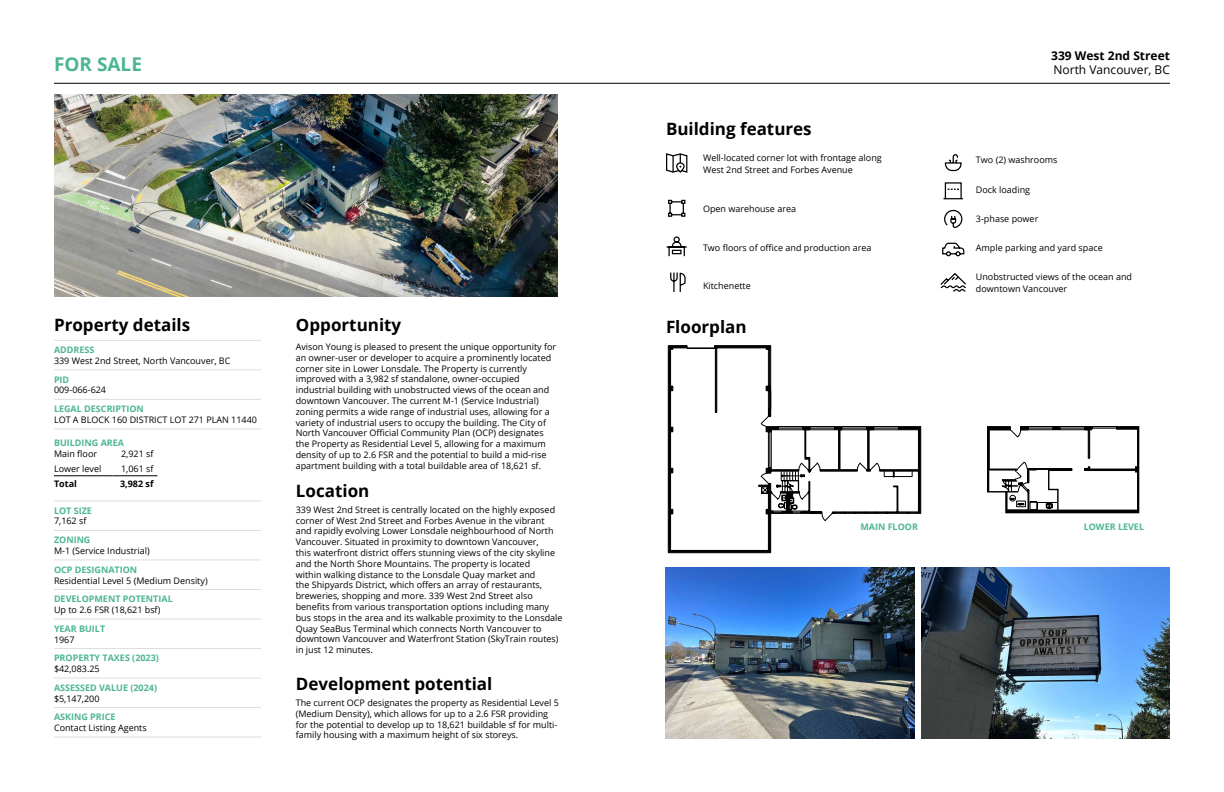
<style>
.page{position:relative;width:1224px;height:792px;background:#fff}
.page>*{position:absolute;margin:0;border:0;box-sizing:border-box;transform-origin:0 0}
.t1{font:700 19px "Open Sans";color:#4db595}
.t2{font:700 17px "Open Sans";color:#000}
.t3{font:12px "Open Sans";color:#000}
.t4{font:700 12px "Open Sans";color:#000}
.t5{font:9px/10.8px "Open Sans";color:#000}
.t6{font:700 9px "Open Sans";color:#4db595}
.t7{font:700 9px "Open Sans";color:#000}
</style>
<div class="page">
<hr style="left:54px;top:83px;width:1116px;height:1px;background:#000">
<hr style="left:54px;top:340px;width:207px;height:1px;background:#dcddde">
<hr style="left:54px;top:370px;width:207px;height:1px;background:#dcddde">
<hr style="left:54px;top:399px;width:207px;height:1px;background:#dcddde">
<hr style="left:54px;top:429px;width:207px;height:1px;background:#dcddde">
<hr style="left:54px;top:501px;width:207px;height:1px;background:#dcddde">
<hr style="left:54px;top:530px;width:207px;height:1px;background:#dcddde">
<hr style="left:54px;top:560px;width:207px;height:1px;background:#dcddde">
<hr style="left:54px;top:589px;width:207px;height:1px;background:#dcddde">
<hr style="left:54px;top:619px;width:207px;height:1px;background:#dcddde">
<hr style="left:54px;top:648px;width:207px;height:1px;background:#dcddde">
<hr style="left:54px;top:678px;width:207px;height:1px;background:#dcddde">
<hr style="left:54px;top:707px;width:207px;height:1px;background:#dcddde">
<hr style="left:54px;top:737px;width:207px;height:1px;background:#dcddde">
<hr style="left:54px;top:476px;width:58px;height:1px;background:#000">
<hr style="left:112px;top:476px;width:46px;height:1px;background:#000">
<img style="left:54px;top:94px;width:504px;height:203px">
<svg style="left:666px;top:153px;width:22px;height:20px"></svg>
<svg style="left:668px;top:200px;width:17px;height:17px"></svg>
<svg style="left:666px;top:236px;width:21px;height:21px"></svg>
<svg style="left:670px;top:272px;width:16px;height:20px"></svg>
<svg style="left:944px;top:154px;width:18px;height:18px"></svg>
<svg style="left:943px;top:182px;width:20px;height:18px"></svg>
<svg style="left:944px;top:209px;width:18px;height:19px"></svg>
<svg style="left:942px;top:242px;width:23px;height:15px"></svg>
<svg style="left:940px;top:273px;width:26px;height:19px"></svg>
<hr style="left:668px;top:553px;width:103px;height:1px;background:#000">
<hr style="left:921px;top:427px;width:1px;height:86px;background:#000">
<svg style="left:668px;top:346px;width:253px;height:207px"></svg>
<svg style="left:987px;top:426px;width:152px;height:87px"></svg>
<img style="left:666px;top:567px;width:249px;height:171px">
<img style="left:921px;top:567px;width:249px;height:171px">
<h1 class="t1" style="left:54px;top:51px;width:89px">FOR SALE</h1>
<h2 class="t2" style="left:54px;top:313px;width:138px">Property details</h2>
<p class="t6" style="left:54px;top:344px;width:42px">ADDRESS</p>
<p class="t5" style="left:54px;top:355px;width:178px">339 West 2nd Street, North Vancouver, BC</p>
<p class="t6" style="left:54px;top:373px;width:17px">PID</p>
<p class="t5" style="left:54px;top:385px;width:54px">009-066-624</p>
<p class="t6" style="left:54px;top:403px;width:91px">LEGAL DESCRIPTION</p>
<p class="t5" style="left:54px;top:414px;width:205px">LOT A BLOCK 160 DISTRICT LOT 271 PLAN 11440</p>
<p class="t6" style="left:54px;top:436px;width:72px">BUILDING AREA</p>
<p class="t5" style="left:54px;top:448px;width:45px">Main floor</p>
<p class="t5" style="left:121px;top:448px;width:34px">2,921 sf</p>
<p class="t5" style="left:54px;top:463px;width:49px">Lower level</p>
<p class="t5" style="left:121px;top:463px;width:34px">1,061 sf</p>
<p class="t7" style="left:54px;top:477px;width:24px">Total</p>
<p class="t7" style="left:120px;top:477px;width:35px">3,982 sf</p>
<p class="t6" style="left:54px;top:504px;width:39px">LOT SIZE</p>
<p class="t5" style="left:54px;top:516px;width:34px">7,162 sf</p>
<p class="t6" style="left:54px;top:534px;width:38px">ZONING</p>
<p class="t5" style="left:54px;top:545px;width:97px">M-1 (Service Industrial)</p>
<p class="t6" style="left:54px;top:563px;width:85px">OCP DESIGNATION</p>
<p class="t5" style="left:54px;top:575px;width:155px">Residential Level 5 (Medium Density)</p>
<p class="t6" style="left:54px;top:593px;width:120px">DEVELOPMENT POTENTIAL</p>
<p class="t5" style="left:54px;top:604px;width:108px">Up to 2.6 FSR (18,621 bsf)</p>
<p class="t6" style="left:54px;top:622px;width:53px">YEAR BUILT</p>
<p class="t5" style="left:54px;top:634px;width:22px">1967</p>
<p class="t6" style="left:54px;top:652px;width:106px">PROPERTY TAXES (2023)</p>
<p class="t5" style="left:54px;top:663px;width:47px">$42,083.25</p>
<p class="t6" style="left:54px;top:681px;width:105px">ASSESSED VALUE (2024)</p>
<p class="t5" style="left:54px;top:693px;width:47px">$5,147,200</p>
<p class="t6" style="left:54px;top:711px;width:63px">ASKING PRICE</p>
<p class="t5" style="left:54px;top:722px;width:94px">Contact Listing Agents</p>
<h2 class="t2" style="left:296px;top:313px;width:107px">Opportunity</h2>
<p class="t5" style="left:296px;top:341px;width:262px">Avison Young is pleased to present the unique opportunity for an owner-user or developer to acquire a prominently located corner site in Lower Lonsdale. The Property is currently improved with a 3,982 sf standalone, owner-occupied industrial building with unobstructed views of the ocean and downtown Vancouver. The current M-1 (Service Industrial) zoning permits a wide range of industrial uses, allowing for a variety of industrial users to occupy the building. The City of North Vancouver Official Community Plan (OCP) designates the Property as Residential Level 5, allowing for a maximum density of up to 2.6 FSR and the potential to build a mid-rise apartment building with a total buildable area of 18,621 sf.</p>
<h2 class="t2" style="left:296px;top:479px;width:75px">Location</h2>
<p class="t5" style="left:296px;top:504px;width:268px">339 West 2nd Street is centrally located on the highly exposed corner of West 2nd Street and Forbes Avenue in the vibrant and rapidly evolving Lower Lonsdale neighbourhood of North Vancouver. Situated in proximity to downtown Vancouver,<br>this waterfront district offers stunning views of the city skyline and the North Shore Mountains. The property is located<br>within walking distance to the Lonsdale Quay market and<br>the Shipyards District, which offers an array of restaurants, breweries, shopping and more. 339 West 2nd Street also benefits from various transportation options including many bus stops in the area and its walkable proximity to the Lonsdale Quay SeaBus Terminal which connects North Vancouver to downtown Vancouver and Waterfront Station (SkyTrain routes) in just 12 minutes.</p>
<h2 class="t2" style="left:296px;top:672px;width:198px">Development potential</h2>
<p class="t5" style="left:296px;top:697px;width:265px">The current OCP designates the property as Residential Level 5 (Medium Density), which allows for up to a 2.6 FSR providing for the potential to develop up to 18,621 buildable sf for multi&shy;family housing with a maximum height of six storeys.</p>
<h2 class="t2" style="left:666px;top:117px;width:147px">Building features</h2>
<p class="t5" style="left:703px;top:152px;width:180px;line-height:11.8px">Well-located corner lot with frontage along<br>West 2nd Street and Forbes Avenue</p>
<p class="t5" style="left:703px;top:203px;width:95px">Open warehouse area</p>
<p class="t5" style="left:703px;top:242px;width:170px">Two floors of office and production area</p>
<p class="t5" style="left:703px;top:281px;width:49px">Kitchenette</p>
<h2 class="t2" style="left:666px;top:315px;width:82px">Floorplan</h2>
<h3 class="t4" style="left:1051px;top:47px;width:120px">339 West 2nd Street</h3>
<h3 class="t3" style="left:1054px;top:61px;width:118px">North Vancouver, BC</h3>
<p class="t5" style="left:976px;top:155px;width:83px">Two (2) washrooms</p>
<p class="t5" style="left:976px;top:184px;width:56px">Dock loading</p>
<p class="t5" style="left:976px;top:213px;width:64px">3-phase power</p>
<p class="t5" style="left:976px;top:242px;width:128px">Ample parking and yard space</p>
<p class="t5" style="left:976px;top:271px;width:158px;line-height:11.3px">Unobstructed views of the ocean and downtown Vancouver</p>
<p class="t6" style="left:860px;top:521px;width:59px">MAIN FLOOR</p>
<p class="t6" style="left:1084px;top:521px;width:62px">LOWER LEVEL</p>
</div>
